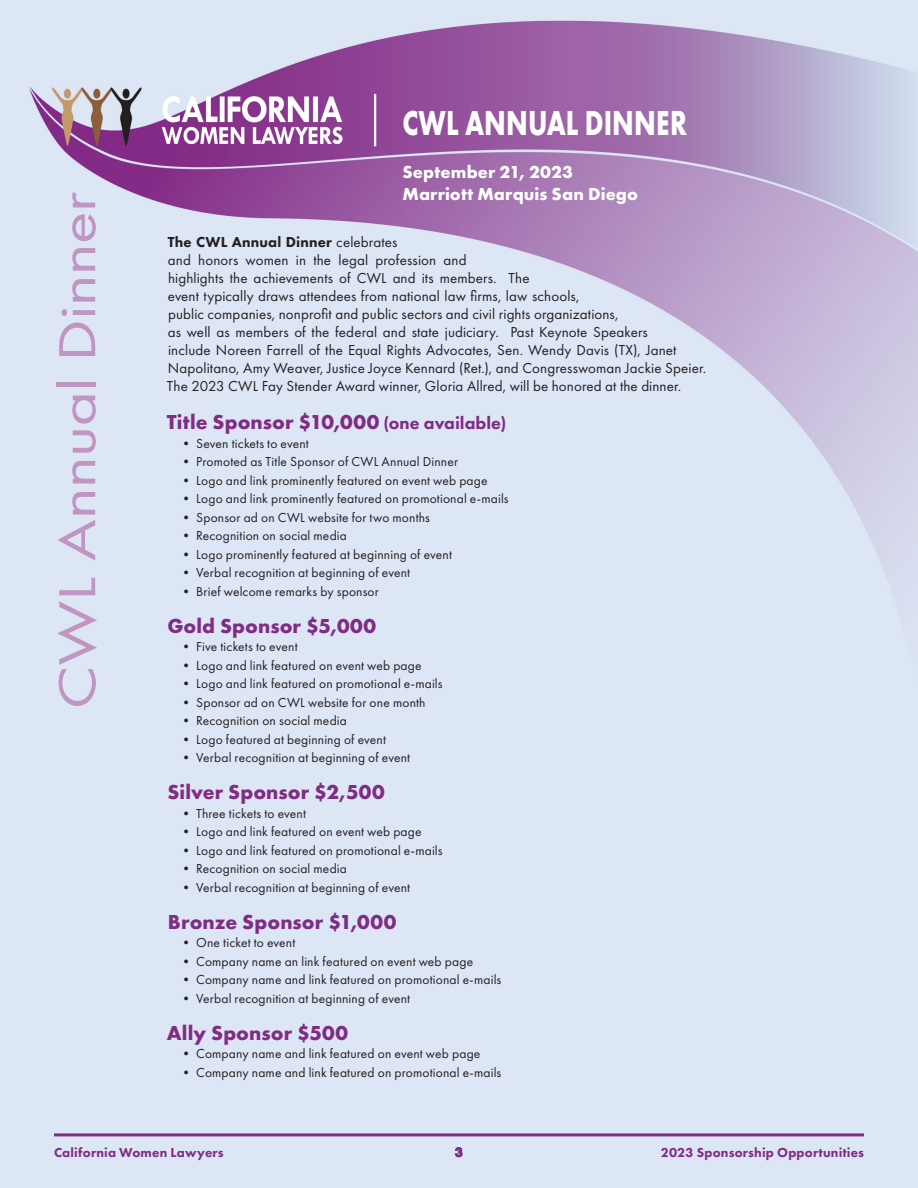
<style>
.page{position:relative;width:918px;height:1188px;background:#fff}
.page>*{position:absolute;margin:0;border:0;box-sizing:border-box;transform-origin:0 0}
.t1{font:54px "Futura PT";letter-spacing:-.01em;color:#c095c1;scale:1.25 1}
.t2{font:700 36px "Futura PT";letter-spacing:.005em;color:#fff;scale:.75 1}
.t3{font:700 21px "Futura PT";color:#812c83}
.t4{font:700 18px "Futura PT";letter-spacing:.005em;color:#fff}
.t5{font:15px/18px "Futura PT";letter-spacing:.005em;color:#231f20}
.t6{font:13.5px "Futura PT";letter-spacing:.01em;color:#231f20}
.t7{font:800 13.5px "Futura PT";letter-spacing:.015em;color:#812c83}
.s1{font-weight:800}
.s2{font-weight:800;font-size:18px}
</style>
<div class="page">
<img style="left:0;top:0;width:918px;height:1188px">
<hr style="left:54px;top:1133px;width:810px;height:3px;background:#812c83">
<p class="t1" style="left:45px;top:709px;width:415px;rotate:-90deg">CWL Annual Dinner</p>
<p class="t2" style="left:402px;top:100px;width:381px">CWL ANNUAL DINNER</p>
<p class="t4" style="left:403px;top:160px;width:172px">September 21, 2023</p>
<p class="t4" style="left:403px;top:183px;width:237px">Marriott Marquis San Diego</p>
<p class="t5" style="left:167px;top:233px;width:541px"><span class="s1">The CWL Annual Dinner</span> celebrates<br>and honors women in the legal profession and<br>highlights the achievements of CWL and its members. The<br>event typically draws attendees from national law firms, law schools,<br>public companies, nonprofit and public sectors and civil rights organizations,<br>as well as members of the federal and state judiciary. Past Keynote Speakers<br>include Noreen Farrell of the Equal Rights Advocates, Sen. Wendy Davis (TX), Janet Napolitano, Amy Weaver, Justice Joyce Kennard (Ret.), and Congresswoman Jackie Speier.<br>The 2023 CWL Fay Stender Award winner, Gloria Allred, will be honored at the dinner.</p>
<p class="t3" style="left:167px;top:408px;width:341px">Title Sponsor $10,000 <span class="s2">(one available)</span></p>
<p class="t6" style="left:180px;top:435px;width:131px">• Seven tickets to event</p>
<p class="t6" style="left:180px;top:454px;width:280px">• Promoted as Title Sponsor of CWL Annual Dinner</p>
<p class="t6" style="left:180px;top:472px;width:310px">• Logo and link prominently featured on event web page</p>
<p class="t6" style="left:180px;top:491px;width:331px">• Logo and link prominently featured on promotional e-mails</p>
<p class="t6" style="left:180px;top:509px;width:252px">• Sponsor ad on CWL website for two months</p>
<p class="t6" style="left:180px;top:528px;width:169px">• Recognition on social media</p>
<p class="t6" style="left:180px;top:546px;width:274px">• Logo prominently featured at beginning of event</p>
<p class="t6" style="left:180px;top:565px;width:232px">• Verbal recognition at beginning of event</p>
<p class="t6" style="left:180px;top:583px;width:201px">• Brief welcome remarks by sponsor</p>
<p class="t3" style="left:167px;top:612px;width:210px">Gold Sponsor $5,000</p>
<p class="t6" style="left:180px;top:639px;width:120px">• Five tickets to event</p>
<p class="t6" style="left:180px;top:657px;width:244px">• Logo and link featured on event web page</p>
<p class="t6" style="left:180px;top:676px;width:265px">• Logo and link featured on promotional e-mails</p>
<p class="t6" style="left:180px;top:694px;width:248px">• Sponsor ad on CWL website for one month</p>
<p class="t6" style="left:180px;top:713px;width:169px">• Recognition on social media</p>
<p class="t6" style="left:180px;top:731px;width:208px">• Logo featured at beginning of event</p>
<p class="t6" style="left:180px;top:750px;width:232px">• Verbal recognition at beginning of event</p>
<p class="t3" style="left:167px;top:779px;width:219px">Silver Sponsor $2,500</p>
<p class="t6" style="left:180px;top:805px;width:128px">• Three tickets to event</p>
<p class="t6" style="left:180px;top:824px;width:244px">• Logo and link featured on event web page</p>
<p class="t6" style="left:180px;top:842px;width:265px">• Logo and link featured on promotional e-mails</p>
<p class="t6" style="left:180px;top:861px;width:169px">• Recognition on social media</p>
<p class="t6" style="left:180px;top:879px;width:232px">• Verbal recognition at beginning of event</p>
<p class="t3" style="left:168px;top:908px;width:230px">Bronze Sponsor $1,000</p>
<p class="t6" style="left:180px;top:935px;width:117px">• One ticket to event</p>
<p class="t6" style="left:180px;top:953px;width:295px">• Company name an link featured on event web page</p>
<p class="t6" style="left:180px;top:972px;width:323px">• Company name and link featured on promotional e-mails</p>
<p class="t6" style="left:180px;top:990px;width:232px">• Verbal recognition at beginning of event</p>
<p class="t3" style="left:167px;top:1019px;width:183px">Ally Sponsor $500</p>
<p class="t6" style="left:180px;top:1046px;width:302px">• Company name and link featured on event web page</p>
<p class="t6" style="left:180px;top:1064px;width:323px">• Company name and link featured on promotional e-mails</p>
<p class="t7" style="left:54px;top:1144px;width:171px">California Women Lawyers</p>
<p class="t7" style="left:661px;top:1144px;width:205px">2023 Sponsorship Opportunities</p>
</div>
